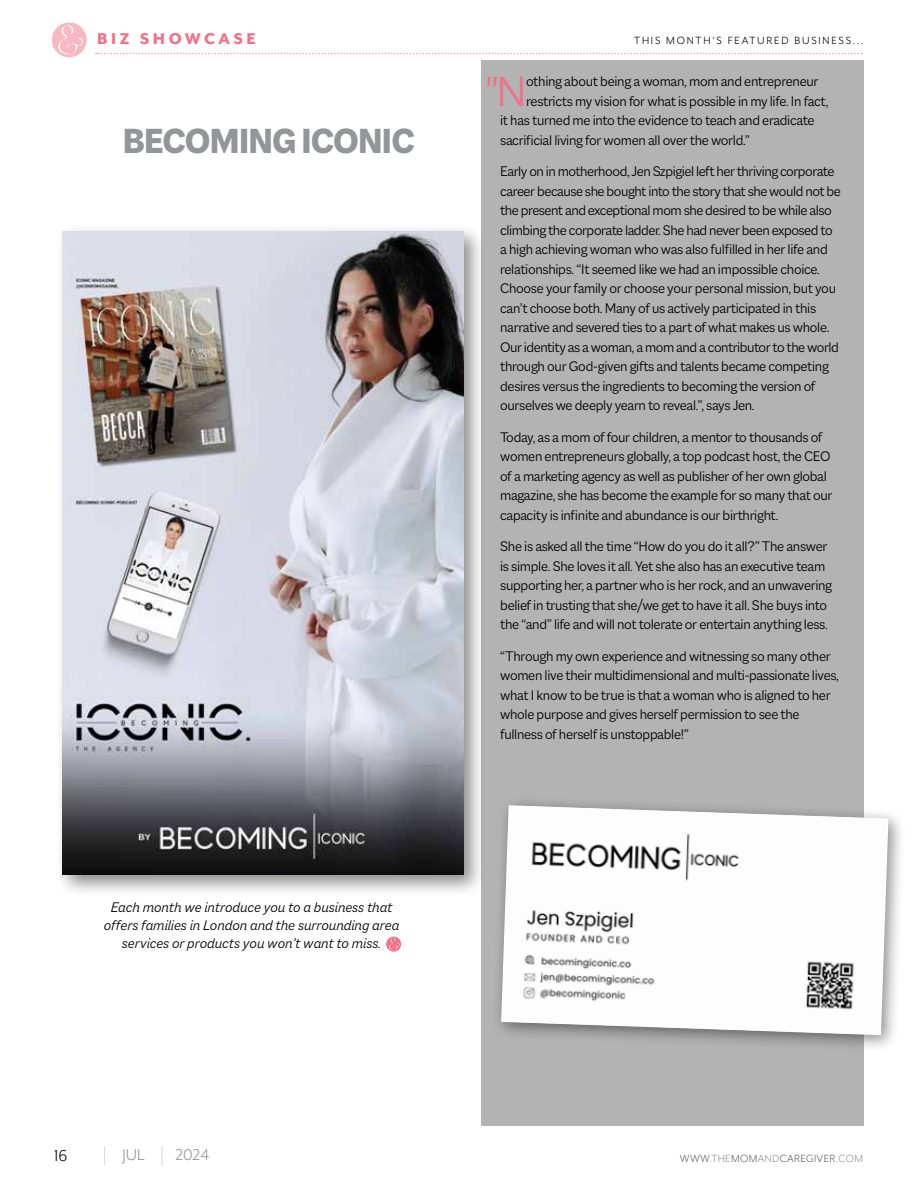
<style>
.page{position:relative;width:918px;height:1188px;background:#fff}
.page>*{position:absolute;margin:0;border:0;box-sizing:border-box;transform-origin:0 0}
.t1{font:300 45.3px "Macklin Sans";color:#f27186}
.t2{font:800 37.5px "Macklin Sans";letter-spacing:-.02em;color:#939598}
.t3{font:800 18px "Mr Eaves XL Mod OT";letter-spacing:.2em;color:#f27186}
.t4{font:18px "Mr Eaves XL Mod OT";color:#939598}
.t5{font:18px "Mr Eaves XL Mod OT";color:#000}
.t6{font:300 15px/19.5px "Macklin Sans";letter-spacing:-.02em;color:#000}
.t7{font:italic 300 15px/18px "Macklin Sans";color:#000;text-align:center}
.t8{font:12px "Mr Eaves XL Mod OT";letter-spacing:.15em;color:#000}
.t9{font:12px "Mr Eaves XL Mod OT";letter-spacing:.03em;color:#636466}
.s1{font-size:24px}
.s2{color:#939598}
</style>
<div class="page">
<svg style="left:52px;top:22px;width:35px;height:36px"></svg>
<svg style="left:96px;top:53px;width:766px;height:1px"></svg>
<div style="left:55px;top:223px;width:431px;height:675px;background:#000;opacity:.45"></div>
<img style="left:63px;top:231px;width:400px;height:644px">
<div style="left:482px;top:60px;width:382px;height:1066px;background:#b3b3b3"></div>
<svg style="left:386px;top:937px;width:15px;height:15px"></svg>
<div style="left:491px;top:796px;width:416px;height:257px;background:#000;opacity:.45"></div>
<img style="left:502px;top:806px;width:385px;height:229px">
<p class="t3" style="left:97px;top:28px;width:160px">BIZ SHOWCASE</p>
<p class="t8" style="left:634px;top:34px;width:231px">THIS MONTH'S FEATURED BUSINESS...</p>
<h2 class="t2" style="left:123px;top:119px;width:294px">BECOMING ICONIC</h2>
<p class="t7" style="left:104px;top:898px;width:297px">Each month we introduce you to a business that offers families in London and the surrounding area services or products you won’t want to miss.</p>
<h1 class="t1" style="left:486px;top:65px;width:42px">"N</h1>
<p class="t6" style="left:526px;top:71px;width:294px">othing about being a woman, mom and entrepreneur</p>
<p class="t6" style="left:526px;top:91px;width:304px">restricts my vision for what is possible in my life. In fact,</p>
<p class="t6" style="left:500px;top:110px;width:316px">it has turned me into the evidence to teach and eradicate</p>
<p class="t6" style="left:500px;top:130px;width:251px">sacrificial living for women all over the world.”</p>
<p class="t6" style="left:500px;top:161px;width:342px">Early on in motherhood, Jen Szpigiel left her thriving corporate career because she bought into the story that she would not be the present and exceptional mom she desired to be while also climbing the corporate ladder. She had never been exposed to a high achieving woman who was also fulfilled in her life and relationships. “It seemed like we had an impossible choice.<br>Choose your family or choose your personal mission, but you can’t choose both. Many of us actively participated in this narrative and severed ties to a part of what makes us whole.<br>Our identity as a woman, a mom and a contributor to the world through our God-given gifts and talents became competing desires versus the ingredients to becoming the version of ourselves we deeply yearn to reveal.”, says Jen.</p>
<p class="t6" style="left:500px;top:427px;width:334px">Today, as a mom of four children, a mentor to thousands of women entrepreneurs globally, a top podcast host, the CEO of a marketing agency as well as publisher of her own global magazine, she has become the example for so many that our capacity is infinite and abundance is our birthright.</p>
<p class="t6" style="left:500px;top:536px;width:334px">She is asked all the time “How do you do it all?” The answer is simple. She loves it all. Yet she also has an executive team supporting her, a partner who is her rock, and an unwavering belief in trusting that she/we get to have it all. She buys into the “and” life and will not tolerate or entertain anything less.</p>
<p class="t6" style="left:500px;top:646px;width:340px">“Through my own experience and witnessing so many other women live their multidimensional and multi-passionate lives, what I know to be true is that a woman who is aligned to her whole purpose and gives herself permission to see the fullness of herself is unstoppable!”</p>
<p class="t4" style="left:104px;top:1144px;width:61px"><span class="s1">|</span> JUL <span class="s1">|</span></p>
<p class="t5" style="left:54px;top:1145px;width:15px">16</p>
<p class="t4" style="left:175px;top:1144px;width:36px">2024</p>
<p class="t9" style="left:680px;top:1151px;width:185px">WWW<span class="s2">.THE</span>MOM<span class="s2">AND</span>CAREGIVER<span class="s2">.COM</span></p>
</div>
